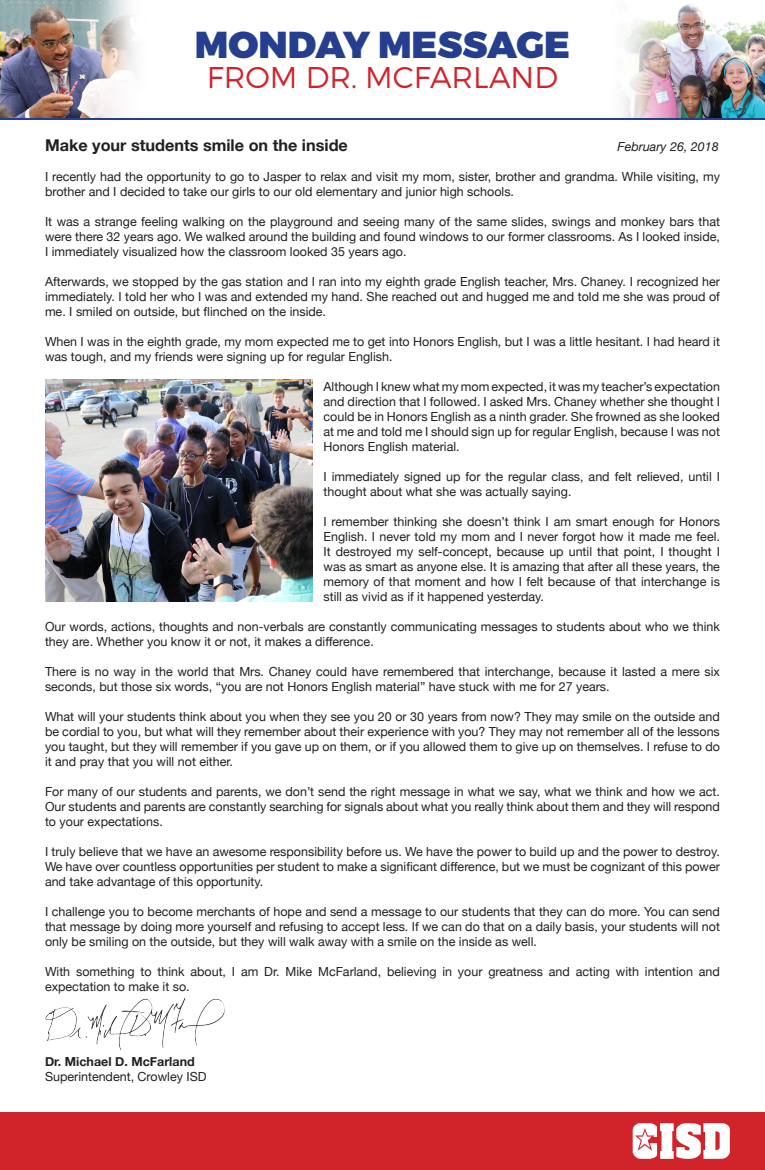
<style>
.page{position:relative;width:765px;height:1170px;background:#fff}
.page>*{position:absolute;margin:0;border:0;box-sizing:border-box;transform-origin:0 0}
.t1{font:900 37.5px "Montserrat";color:#253f8e}
.t2{font:300 30px "Montserrat";color:#d1232a}
.t3{font:700 16.25px "Helvetica Neue";color:#231f20}
.t4{font:12.5px/15px "Helvetica Neue";color:#231f20;text-align:justify}
.t5{font:700 12.5px "Helvetica Neue";color:#231f20}
.t6{font:italic 12.5px "Helvetica Neue";color:#231f20}
</style>
<div class="page">
<img style="left:45px;top:998px;width:180px;height:52px">
<div style="left:0;top:1113px;width:765px;height:57px;background:#d1232a"></div>
<svg style="left:633px;top:1123px;width:97px;height:36px"></svg>
<img style="left:622px;top:4px;width:143px;height:114px">
<img style="left:0;top:0;width:135px;height:118px">
<hr style="left:0;top:118px;width:765px;height:2px;background:#253f8e">
<img style="left:45px;top:380px;width:267px;height:221px">
<p class="t1" style="left:195px;top:21px;width:377px">MONDAY MESSAGE</p>
<p class="t2" style="left:207px;top:59px;width:353px">FROM DR. MCFARLAND</p>
<p class="t3" style="left:45px;top:132px;width:304px">Make your students smile on the inside</p>
<p class="t6" style="left:618px;top:137px;width:103px">February 26, 2018</p>
<p class="t4" style="left:45px;top:170px;width:677px">I recently had the opportunity to go to Jasper to relax and visit my mom, sister, brother and grandma. While visiting, my brother and I decided to take our girls to our old elementary and junior high schools.</p>
<p class="t4" style="left:45px;top:215px;width:677px">It was a strange feeling walking on the playground and seeing many of the same slides, swings and monkey bars that were there 32 years ago. We walked around the building and found windows to our former classrooms. As I looked inside, I immediately visualized how the classroom looked 35 years ago.</p>
<p class="t4" style="left:45px;top:275px;width:677px">Afterwards, we stopped by the gas station and I ran into my eighth grade English teacher, Mrs. Chaney. I recognized her immediately. I told her who I was and extended my hand. She reached out and hugged me and told me she was proud of me. I smiled on outside, but flinched on the inside.</p>
<p class="t4" style="left:45px;top:335px;width:677px">When I was in the eighth grade, my mom expected me to get into Honors English, but I was a little hesitant. I had heard it was tough, and my friends were signing up for regular English.</p>
<p class="t4" style="left:324px;top:380px;width:398px">Although I knew what my mom expected, it was my teacher’s expectation and direction that I followed. I asked Mrs. Chaney whether she thought I could be in Honors English as a ninth grader. She frowned as she looked at me and told me I should sign up for regular English, because I was not Honors English material.</p>
<p class="t4" style="left:324px;top:470px;width:398px">I immediately signed up for the regular class, and felt relieved, until I thought about what she was actually saying.</p>
<p class="t4" style="left:324px;top:515px;width:398px">I remember thinking she doesn’t think I am smart enough for Honors English. I never told my mom and I never forgot how it made me feel.<br>It destroyed my self-concept, because up until that point, I thought I was as smart as anyone else. It is amazing that after all these years, the memory of that moment and how I felt because of that interchange is still as vivid as if it happened yesterday.</p>
<p class="t4" style="left:45px;top:620px;width:677px">Our words, actions, thoughts and non-verbals are constantly communicating messages to students about who we think they are. Whether you know it or not, it makes a difference.</p>
<p class="t4" style="left:45px;top:665px;width:677px">There is no way in the world that Mrs. Chaney could have remembered that interchange, because it lasted a mere six seconds, but those six words, “you are not Honors English material” have stuck with me for 27 years.</p>
<p class="t4" style="left:45px;top:710px;width:677px">What will your students think about you when they see you 20 or 30 years from now? They may smile on the outside and be cordial to you, but what will they remember about their experience with you? They may not remember all of the lessons you taught, but they will remember if you gave up on them, or if you allowed them to give up on themselves. I refuse to do it and pray that you will not either.</p>
<p class="t4" style="left:45px;top:785px;width:677px">For many of our students and parents, we don’t send the right message in what we say, what we think and how we act.<br>Our students and parents are constantly searching for signals about what you really think about them and they will respond to your expectations.</p>
<p class="t4" style="left:45px;top:845px;width:677px">I truly believe that we have an awesome responsibility before us. We have the power to build up and the power to destroy.<br>We have over countless opportunities per student to make a significant difference, but we must be cognizant of this power and take advantage of this opportunity.</p>
<p class="t4" style="left:45px;top:905px;width:677px">I challenge you to become merchants of hope and send a message to our students that they can do more. You can send that message by doing more yourself and refusing to accept less. If we can do that on a daily basis, your students will not only be smiling on the outside, but they will walk away with a smile on the inside as well.</p>
<p class="t4" style="left:45px;top:965px;width:677px">With something to think about, I am Dr. Mike McFarland, believing in your greatness and acting with intention and expectation to make it so.</p>
<p class="t5" style="left:45px;top:1052px;width:151px">Dr. Michael D. McFarland</p>
<p class="t4" style="left:45px;top:1070px;width:163px">Superintendent, Crowley ISD</p>
</div>
